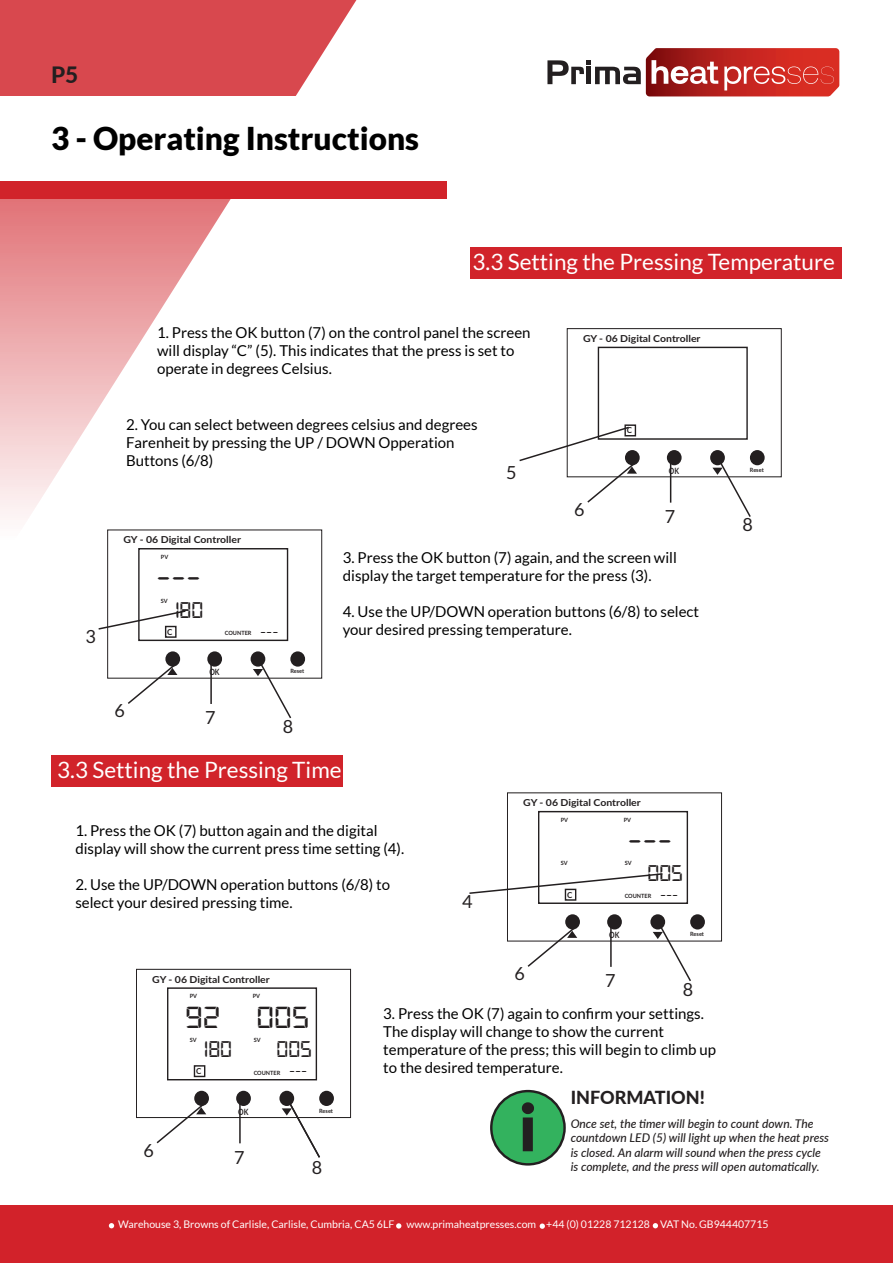
<style>
.page{position:relative;width:893px;height:1263px;background:#fff}
.page>*{position:absolute;margin:0;border:0;box-sizing:border-box;transform-origin:0 0}
.t1{font:900 65.1px "Lato";color:#231f20}
.t2{font:32.55px "Digital 7";color:#231f20;scale:1.15 1}
.t3{font:900 31.5px "Lato";color:#000}
.t4{font:24.3px "Digital 7";color:#231f20;scale:1.04 1}
.t5{font:22.5px "Lato";color:#fff}
.t6{font:800 22.5px "Lato";color:#231f20}
.t7{font:18px "Lato";color:#231f20}
.t8{font:800 18px "Lato";color:#231f20}
.t9{font:15px/18px "Lato";color:#000}
.t10{font:13.8px "Digital 7";color:#231f20;scale:1.1 1}
.t11{font:italic 500 12px/14.4px "Lato";color:#231f20}
.t12{font:10.5px "Lato";color:#fff}
.t13{font:700 9.6px "Lato";color:#231f20;scale:1.09 1}
.t14{font:700 8.55px "Lato";color:#231f20;scale:.8 1}
.t15{font:700 8.1px "Lato";color:#231f20}
.t16{font:700 5.7px "Lato";color:#231f20}
</style>
<div class="page">
<svg style="left:0;top:0;width:356px;height:564px"></svg>
<div style="left:0;top:1205px;width:893px;height:58px;background:#d2222a"></div>
<svg style="left:653px;top:1223px;width:5px;height:5px"></svg>
<svg style="left:109px;top:1223px;width:5px;height:5px"></svg>
<svg style="left:396px;top:1223px;width:5px;height:5px"></svg>
<svg style="left:540px;top:1223px;width:5px;height:6px"></svg>
<div style="left:0;top:96px;width:446px;height:103px;background:#fff"></div>
<div style="left:0;top:181px;width:446px;height:18px;background:#d1232a"></div>
<svg style="left:547px;top:48px;width:292px;height:48px"></svg>
<div style="left:470px;top:247px;width:371px;height:32px;background:#d1232a"></div>
<div style="left:107px;top:529px;width:215px;height:150px;border:1px solid #231f20"></div>
<div style="left:138px;top:548px;width:150px;height:93px;border:1px solid #231f20"></div>
<div style="left:165px;top:626px;width:12px;height:12px;border:1px solid #231f20"></div>
<div style="left:165px;top:651px;width:15px;height:16px;background:#231f20;border-radius:50%"></div>
<div style="left:207px;top:651px;width:15px;height:16px;background:#231f20;border-radius:50%"></div>
<div style="left:251px;top:651px;width:14px;height:16px;background:#231f20;border-radius:50%"></div>
<div style="left:290px;top:651px;width:15px;height:16px;background:#231f20;border-radius:50%"></div>
<div style="left:507px;top:792px;width:215px;height:149px;border:1px solid #231f20"></div>
<div style="left:538px;top:811px;width:150px;height:93px;border:1px solid #231f20"></div>
<div style="left:565px;top:889px;width:11px;height:12px;border:1px solid #231f20"></div>
<div style="left:565px;top:914px;width:15px;height:15px;background:#231f20;border-radius:50%"></div>
<div style="left:607px;top:914px;width:15px;height:15px;background:#231f20;border-radius:50%"></div>
<div style="left:650px;top:914px;width:15px;height:15px;background:#231f20;border-radius:50%"></div>
<div style="left:690px;top:914px;width:15px;height:15px;background:#231f20;border-radius:50%"></div>
<div style="left:136px;top:969px;width:215px;height:149px;border:1px solid #231f20"></div>
<div style="left:167px;top:987px;width:150px;height:93px;border:1px solid #231f20"></div>
<div style="left:194px;top:1065px;width:11px;height:12px;border:1px solid #231f20"></div>
<div style="left:194px;top:1091px;width:15px;height:15px;background:#231f20;border-radius:50%"></div>
<div style="left:236px;top:1091px;width:15px;height:15px;background:#231f20;border-radius:50%"></div>
<div style="left:279px;top:1091px;width:15px;height:15px;background:#231f20;border-radius:50%"></div>
<div style="left:319px;top:1091px;width:15px;height:15px;background:#231f20;border-radius:50%"></div>
<div style="left:52px;top:756px;width:291px;height:31px;background:#d1232a"></div>
<div style="left:491px;top:1091px;width:74px;height:73px;background:#33b25e;border-radius:50%"></div>
<div style="left:490px;top:1090px;width:76px;height:75px;border:2px solid #231f20;border-radius:50%"></div>
<svg style="left:126px;top:660px;width:54px;height:44px"></svg>
<svg style="left:526px;top:923px;width:53px;height:44px"></svg>
<svg style="left:155px;top:1100px;width:53px;height:44px"></svg>
<svg style="left:253px;top:660px;width:40px;height:59px"></svg>
<svg style="left:653px;top:923px;width:39px;height:58px"></svg>
<hr style="left:210px;top:662px;width:2px;height:42px;background:#231f20">
<hr style="left:610px;top:924px;width:2px;height:43px;background:#231f20">
<hr style="left:239px;top:1101px;width:2px;height:42px;background:#231f20">
<svg style="left:98px;top:609px;width:88px;height:22px"></svg>
<svg style="left:469px;top:872px;width:194px;height:23px"></svg>
<svg style="left:282px;top:1099px;width:39px;height:59px"></svg>
<div style="left:567px;top:328px;width:215px;height:149px;border:1px solid #231f20"></div>
<div style="left:598px;top:347px;width:150px;height:93px;border:1px solid #231f20"></div>
<div style="left:667px;top:450px;width:15px;height:15px;background:#231f20;border-radius:50%"></div>
<div style="left:710px;top:450px;width:15px;height:15px;background:#231f20;border-radius:50%"></div>
<div style="left:750px;top:450px;width:15px;height:15px;background:#231f20;border-radius:50%"></div>
<svg style="left:519px;top:425px;width:120px;height:78px"></svg>
<svg style="left:712px;top:459px;width:40px;height:58px"></svg>
<hr style="left:670px;top:460px;width:1px;height:43px;background:#231f20">
<h3 class="t6" style="left:51px;top:58px;width:29px">P5</h3>
<p class="t3" style="left:51px;top:120px;width:370px">3 - Operating Instructions</p>
<p class="t5" style="left:473px;top:249px;width:364px">3.3 Setting the Pressing Temperature</p>
<p class="t7" style="left:86px;top:626px;width:12px">3</p>
<p class="t9" style="left:157px;top:324px;width:375px">1. Press the OK button (7) on the control panel the screen will display “C” (5). This indicates that the press is set to operate in degrees Celsius.</p>
<p class="t9" style="left:126px;top:415px;width:353px">2. You can select between degrees celsius and degrees</p>
<p class="t9" style="left:126px;top:433px;width:330px">Farenheit by pressing the UP / DOWN Opperation</p>
<p class="t9" style="left:126px;top:451px;width:89px">Buttons (6/8)</p>
<p class="t7" style="left:506px;top:462px;width:12px">5</p>
<p class="t13" style="left:583px;top:331px;width:109px">GY - 06 Digital Controller</p>
<p class="t7" style="left:574px;top:499px;width:12px">6</p>
<p class="t15" style="left:627px;top:425px;width:7px">C</p>
<p class="t14" style="left:669px;top:464px;width:14px">OK</p>
<p class="t16" style="left:750px;top:466px;width:15px">Reset</p>
<p class="t7" style="left:665px;top:506px;width:12px">7</p>
<p class="t7" style="left:742px;top:515px;width:12px">8</p>
<p class="t13" style="left:123px;top:533px;width:109px">GY - 06 Digital Controller</p>
<p class="t16" style="left:161px;top:553px;width:9px">PV</p>
<p class="t2" style="left:156px;top:564px;width:40px">---</p>
<p class="t4" style="left:175px;top:599px;width:28px">180</p>
<p class="t16" style="left:161px;top:596px;width:8px">SV</p>
<p class="t15" style="left:167px;top:626px;width:7px">C</p>
<p class="t16" style="left:225px;top:629px;width:28px">COUNTER</p>
<p class="t10" style="left:260px;top:626px;width:18px">---</p>
<p class="t7" style="left:115px;top:701px;width:12px">6</p>
<p class="t14" style="left:209px;top:666px;width:14px">OK</p>
<p class="t7" style="left:205px;top:708px;width:12px">7</p>
<p class="t16" style="left:290px;top:667px;width:15px">Reset</p>
<p class="t7" style="left:283px;top:716px;width:12px">8</p>
<p class="t9" style="left:343px;top:548px;width:336px">3. Press the OK button (7) again, and the screen will display the target temperature for the press (3).</p>
<p class="t9" style="left:343px;top:602px;width:358px">4. Use the UP/DOWN operation buttons (6/8) to select your desired pressing temperature.</p>
<p class="t5" style="left:57px;top:757px;width:286px">3.3 Setting the Pressing Time</p>
<p class="t9" style="left:75px;top:821px;width:304px">1. Press the OK (7) button again and the digital</p>
<p class="t9" style="left:75px;top:839px;width:330px">display will show the current press time setting (4).</p>
<p class="t9" style="left:75px;top:875px;width:316px">2. Use the UP/DOWN operation buttons (6/8) to select your desired pressing time.</p>
<p class="t13" style="left:152px;top:972px;width:109px">GY - 06 Digital Controller</p>
<p class="t16" style="left:190px;top:992px;width:9px">PV</p>
<p class="t16" style="left:253px;top:992px;width:9px">PV</p>
<p class="t7" style="left:462px;top:892px;width:12px">4</p>
<p class="t13" style="left:523px;top:795px;width:109px">GY - 06 Digital Controller</p>
<p class="t16" style="left:561px;top:816px;width:9px">PV</p>
<p class="t16" style="left:624px;top:816px;width:9px">PV</p>
<p class="t2" style="left:627px;top:827px;width:40px">---</p>
<p class="t7" style="left:514px;top:963px;width:12px">6</p>
<p class="t16" style="left:561px;top:859px;width:8px">SV</p>
<p class="t16" style="left:625px;top:859px;width:8px">SV</p>
<p class="t16" style="left:625px;top:892px;width:28px">COUNTER</p>
<p class="t4" style="left:647px;top:862px;width:36px">005</p>
<p class="t10" style="left:660px;top:889px;width:18px">---</p>
<p class="t15" style="left:567px;top:889px;width:7px">C</p>
<p class="t14" style="left:609px;top:929px;width:14px">OK</p>
<p class="t16" style="left:690px;top:930px;width:15px">Reset</p>
<p class="t7" style="left:605px;top:970px;width:12px">7</p>
<p class="t7" style="left:683px;top:979px;width:12px">8</p>
<p class="t7" style="left:143px;top:1140px;width:12px">6</p>
<p class="t2" style="left:185px;top:1003px;width:32px">92</p>
<p class="t4" style="left:204px;top:1039px;width:28px">180</p>
<p class="t4" style="left:276px;top:1039px;width:36px">005</p>
<p class="t10" style="left:289px;top:1066px;width:18px">---</p>
<p class="t2" style="left:257px;top:1003px;width:48px">005</p>
<p class="t16" style="left:190px;top:1036px;width:8px">SV</p>
<p class="t16" style="left:254px;top:1036px;width:8px">SV</p>
<p class="t16" style="left:254px;top:1068px;width:28px">COUNTER</p>
<p class="t15" style="left:196px;top:1065px;width:7px">C</p>
<p class="t14" style="left:238px;top:1105px;width:14px">OK</p>
<p class="t16" style="left:319px;top:1106px;width:15px">Reset</p>
<p class="t7" style="left:234px;top:1147px;width:12px">7</p>
<p class="t7" style="left:312px;top:1158px;width:12px">8</p>
<p class="t9" style="left:383px;top:1004px;width:334px">3. Press the OK (7) again to confirm your settings.<br>The display will change to show the current temperature of the press; this will begin to climb up to the desired temperature.</p>
<p class="t1" style="left:518px;top:1089px;width:20px">i</p>
<p class="t8" style="left:571px;top:1084px;width:136px">INFORMATION!</p>
<p class="t11" style="left:571px;top:1116px;width:260px">Once set, the timer will begin to count down. The countdown LED (5) will light up when the heat press is closed. An alarm will sound when the press cycle is complete, and the press will open automatically.</p>
<p class="t12" style="left:118px;top:1219px;width:652px">Warehouse 3, Browns of Carlisle, Carlisle, Cumbria, CA5 6LF www.primaheatpresses.com +44 (0) 01228 712128 VAT No. GB944407715</p>
</div>
